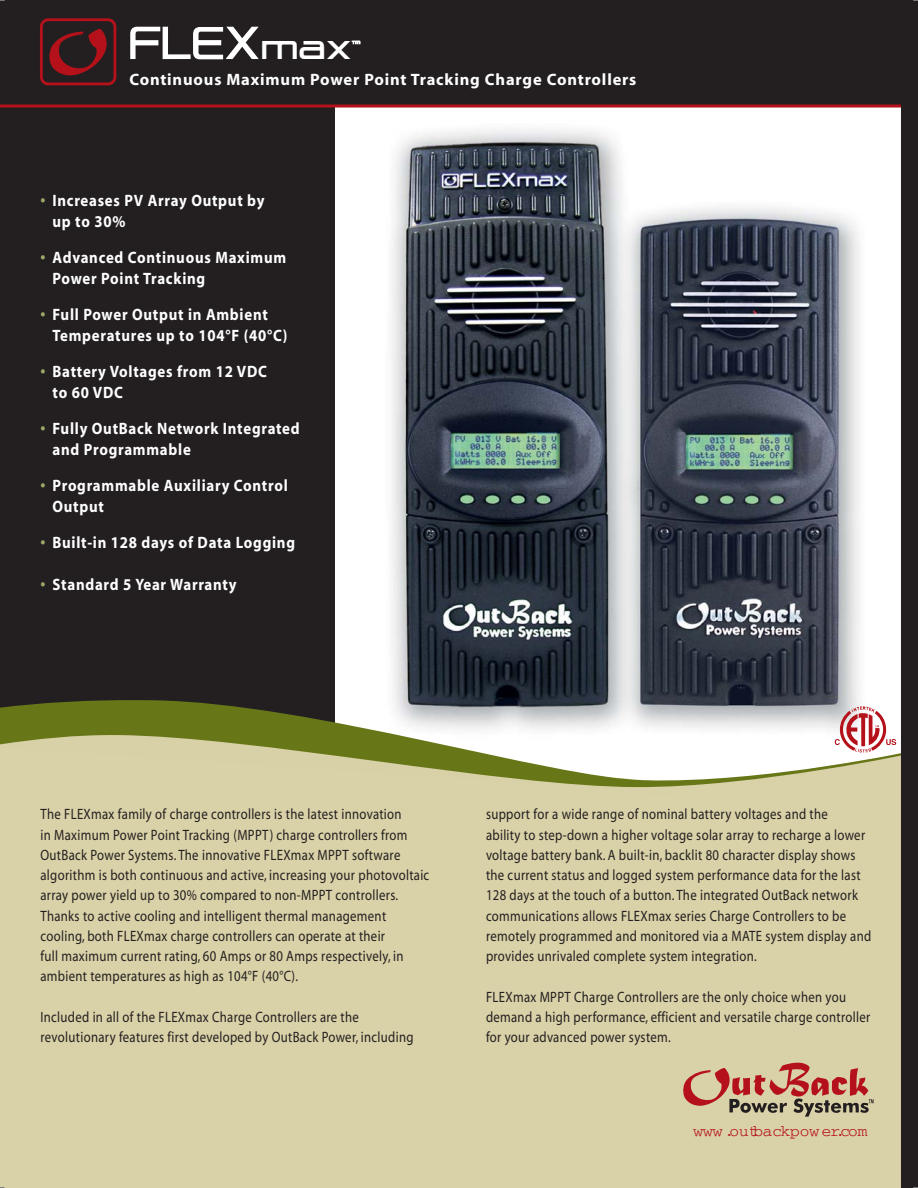
<style>
.page{position:relative;width:918px;height:1188px;background:#fff}
.page>*{position:absolute;margin:0;border:0;box-sizing:border-box;transform-origin:0 0}
.t1{font:300 38.4px "Trade Marker";color:#fff}
.t2{font:700 16.5px/21px "Myriad";letter-spacing:.05em;color:#fff;scale:.9 1}
.t3{font:700 16.5px "Myriad";letter-spacing:.05em;color:#fff}
.t4{font:16.05px "Courier";color:#b5111a}
.t5{font:15px/20.2px "Myriad";letter-spacing:.025em;color:#231f20;scale:.85 1}
.s1{color:#9ca768}
</style>
<div class="page">
<img style="left:334px;top:108px;width:349px;height:591px">
<div style="left:0;top:89px;width:334px;height:653px;background:#231f20"></div>
<div style="left:0;top:796px;width:683px;height:392px;background:#d9d1a7"></div>
<div style="left:0;top:788px;width:683px;height:8px;background:#d9d1a7"></div>
<svg style="left:0;top:699px;width:683px;height:89px"></svg>
<div style="left:0;top:0;width:918px;height:107px;background:#231f20"></div>
<div style="left:40px;top:18px;width:76px;height:67px;border:3px solid #b5111a;border-radius:7px"></div>
<svg style="left:49px;top:29px;width:58px;height:46px"></svg>
<hr style="left:0;top:105px;width:918px;height:3px;background:#b5111a">
<svg style="left:130px;top:27px;width:129px;height:32px"></svg>
<svg style="left:352px;top:41px;width:8px;height:3px"></svg>
<svg style="left:683px;top:104px;width:235px;height:1084px"></svg>
<h1 class="t1" style="left:261px;top:25px;width:91px">max</h1>
<p class="t3" style="left:129px;top:73px;width:509px">Continuous Maximum Power Point Tracking Charge Controllers</p>
<p class="t2" style="left:52px;top:191px;width:237px;text-indent:-12px"><span class="s1">•</span> Increases PV Array Output by up to 30%</p>
<p class="t2" style="left:52px;top:248px;width:261px;text-indent:-12px"><span class="s1">•</span> Advanced Continuous Maximum<br>Power Point Tracking</p>
<p class="t2" style="left:52px;top:305px;width:263px;text-indent:-12px"><span class="s1">•</span> Full Power Output in Ambient<br>Temperatures up to 104°F (40°C)</p>
<p class="t2" style="left:52px;top:362px;width:240px;text-indent:-12px"><span class="s1">•</span> Battery Voltages from 12 VDC to 60 VDC</p>
<p class="t2" style="left:52px;top:419px;width:276px;text-indent:-12px"><span class="s1">•</span> Fully OutBack Network Integrated and Programmable</p>
<p class="t2" style="left:52px;top:476px;width:263px;text-indent:-12px"><span class="s1">•</span> Programmable Auxiliary Control<br>Output</p>
<p class="t2" style="left:40px;top:533px;width:284px"><span class="s1">•</span> Built-in 128 days of Data Logging</p>
<p class="t2" style="left:40px;top:575px;width:219px"><span class="s1">•</span> Standard 5 Year Warranty</p>
<p class="t5" style="left:40px;top:805px;width:459px">The FLEXmax family of charge controllers is the latest innovation<br>in Maximum Power Point Tracking (MPPT) charge controllers from OutBack Power Systems. The innovative FLEXmax MPPT software algorithm is both continuous and active, increasing your photovoltaic array power yield up to 30% compared to non-MPPT controllers.<br>Thanks to active cooling and intelligent thermal management cooling, both FLEXmax charge controllers can operate at their<br>full maximum current rating, 60 Amps or 80 Amps respectively, in ambient temperatures as high as 104°F (40°C).</p>
<p class="t5" style="left:40px;top:1008px;width:440px">Included in all of the FLEXmax Charge Controllers are the revolutionary features first developed by OutBack Power, including</p>
<p class="t5" style="left:486px;top:805px;width:455px">support for a wide range of nominal battery voltages and the<br>ability to step-down a higher voltage solar array to recharge a lower voltage battery bank. A built-in, backlit 80 character display shows the current status and logged system performance data for the last 128 days at the touch of a button. The integrated OutBack network communications allows FLEXmax series Charge Controllers to be remotely programmed and monitored via a MATE system display and provides unrivaled complete system integration.</p>
<p class="t5" style="left:486px;top:988px;width:454px">FLEXmax MPPT Charge Controllers are the only choice when you demand a high performance, efficient and versatile charge controller for your advanced power system.</p>
<p class="t4" style="left:694px;top:1123px;width:176px">www.outbackpow er.com</p>
</div>
